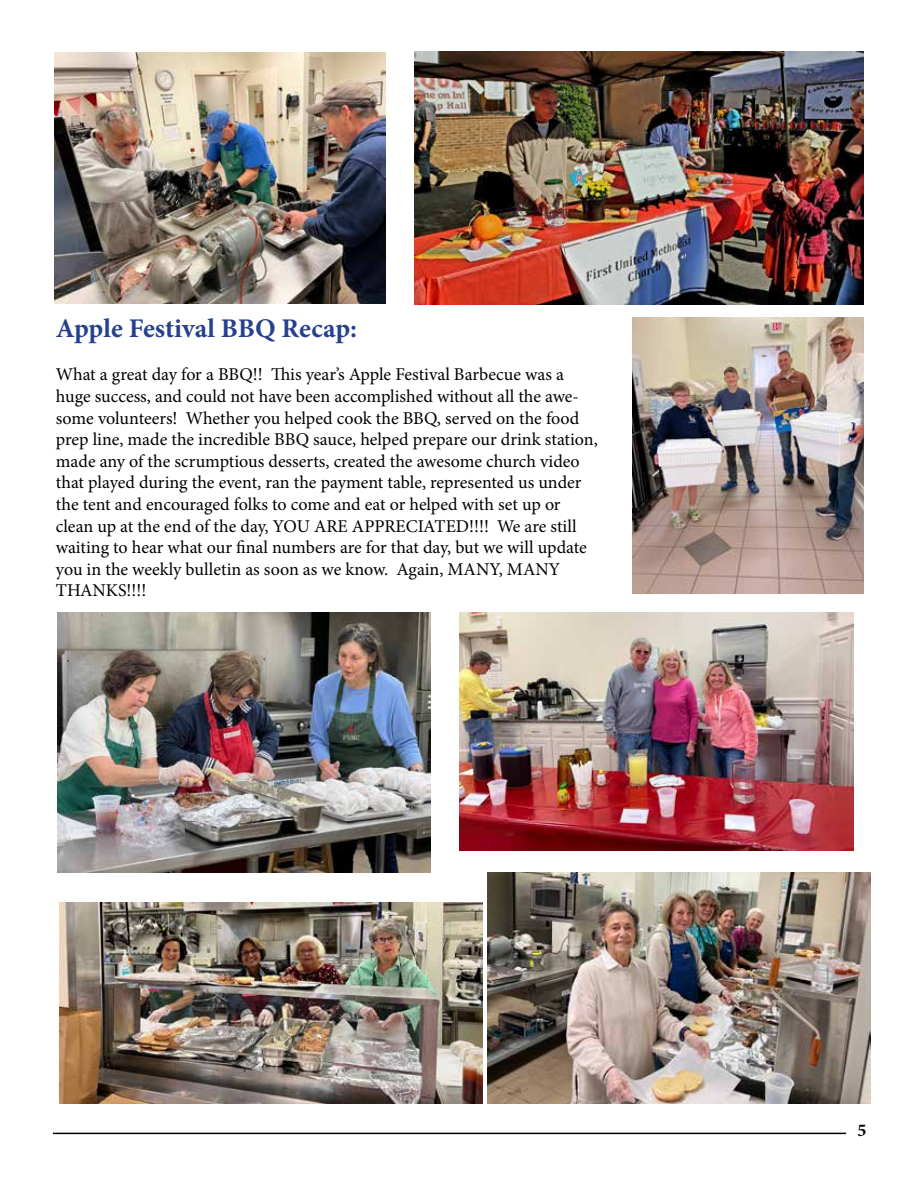
<style>
.page{position:relative;width:918px;height:1188px;background:#fff}
.page>*{position:absolute;margin:0;border:0;box-sizing:border-box;transform-origin:0 0}
.t1{font:700 27px "Minion Pro";letter-spacing:-.005em;color:#25408f}
.t2{font:18px/21.6px "Minion Pro";letter-spacing:-.005em;color:#000}
.t3{font:700 18px "Minion Pro";color:#000}
</style>
<div class="page">
<hr style="left:53px;top:1133px;width:793px;height:1px;background:#000">
<img style="left:54px;top:53px;width:332px;height:250px">
<img style="left:459px;top:613px;width:394px;height:237px">
<img style="left:59px;top:903px;width:424px;height:201px">
<img style="left:633px;top:318px;width:231px;height:276px">
<img style="left:58px;top:613px;width:372px;height:260px">
<img style="left:487px;top:873px;width:384px;height:231px">
<img style="left:415px;top:52px;width:449px;height:253px">
<h1 class="t1" style="left:56px;top:310px;width:303px">Apple Festival BBQ Recap:</h1>
<p class="t2" style="left:56px;top:364px;width:543px">What a great day for a BBQ!! This year’s Apple Festival Barbecue was a huge success, and could not have been accomplished without all the awe&shy;some volunteers! Whether you helped cook the BBQ, served on the food prep line, made the incredible BBQ sauce, helped prepare our drink station, made any of the scrumptious desserts, created the awesome church video that played during the event, ran the payment table, represented us under the tent and encouraged folks to come and eat or helped with set up or clean up at the end of the day, YOU ARE APPRECIATED!!!! We are still waiting to hear what our final numbers are for that day, but we will update you in the weekly bulletin as soon as we know. Again, MANY, MANY THANKS!!!!</p>
<p class="t3" style="left:858px;top:1118px;width:10px">5</p>
</div>
